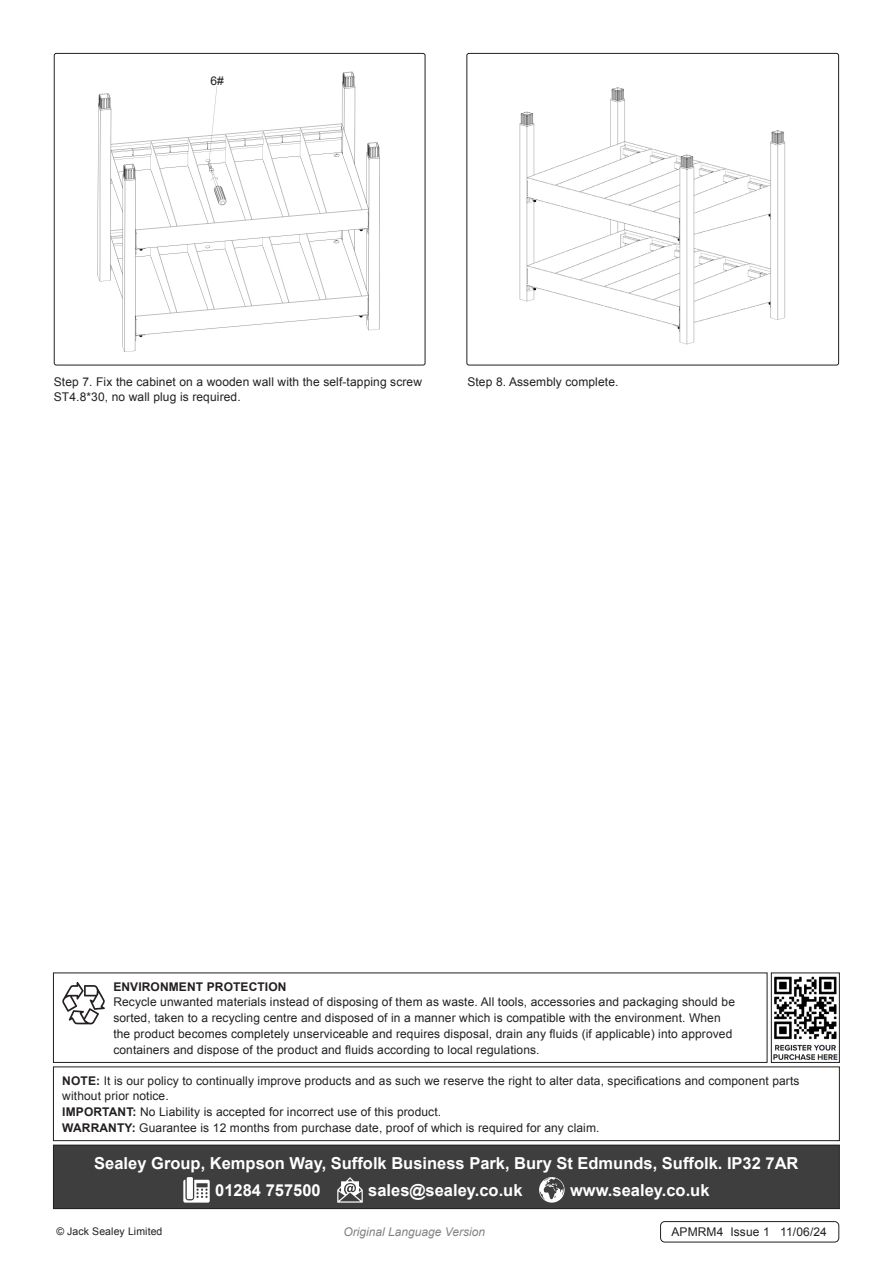
<style>
.page{position:relative;width:893px;height:1263px;background:#fff}
.page>*{position:absolute;margin:0;border:0;box-sizing:border-box;transform-origin:0 0}
.t1{font:700 16.5px "Arial";color:#fff}
.Body{font:12px/15.8px "Arial";letter-spacing:.01em;color:#231f20}
.t2{font:italic 12px "Arial";color:#808285}
.Body-2{font:700 12px "Arial";letter-spacing:.01em;color:#231f20}
.Body__Footer{font:12px "Arial";letter-spacing:.01em;color:#231f20}
.Body__Justified__7pt{font:10.5px "Arial";letter-spacing:.01em;color:#231f20}
.s1{font-weight:700}
</style>
<div class="page">
<div style="left:660px;top:1221px;width:179px;height:21px;border:1px solid #231f20;border-radius:4px"></div>
<div style="left:53px;top:1145px;width:786px;height:63px;background:#3e3e3f"></div>
<svg style="left:183px;top:1180px;width:27px;height:22px"></svg>
<div style="left:187px;top:1177px;width:6px;height:22px;background:#fff"></div>
<svg style="left:337px;top:1177px;width:26px;height:25px"></svg>
<svg style="left:539px;top:1177px;width:26px;height:25px"></svg>
<div style="left:53px;top:1145px;width:787px;height:64px;border:1px solid #231f20"></div>
<div style="left:53px;top:1066px;width:787px;height:75px;border:1px solid #231f20"></div>
<div style="left:53px;top:972px;width:714px;height:91px;border:1px solid #231f20"></div>
<svg style="left:62px;top:982px;width:43px;height:42px"></svg>
<img style="left:773px;top:976px;width:65px;height:84px">
<div style="left:771px;top:972px;width:69px;height:91px;border:1px solid #231f20"></div>
<img style="left:97px;top:71px;width:283px;height:281px">
<div style="left:54px;top:53px;width:371px;height:312px;border:1px solid #231f20;border-radius:2px"></div>
<img style="left:519px;top:87px;width:267px;height:258px">
<div style="left:466px;top:53px;width:373px;height:312px;border:1px solid #231f20;border-radius:2px"></div>
<p class="Body" style="left:210px;top:73px;width:15px">6#</p>
<p class="Body" style="left:54px;top:374px;width:370px">Step 7. Fix the cabinet on a wooden wall with the self-tapping screw<br>ST4.8*30, no wall plug is required.</p>
<p class="Body" style="left:467px;top:374px;width:153px">Step 8. Assembly complete.</p>
<p class="Body-2" style="left:113px;top:978px;width:175px">ENVIRONMENT PROTECTION</p>
<p class="Body" style="left:113px;top:994px;width:623px">Recycle unwanted materials instead of disposing of them as waste. All tools, accessories and packaging should be sorted, taken to a recycling centre and disposed of in a manner which is compatible with the environment. When the product becomes completely unserviceable and requires disposal, drain any fluids (if applicable) into approved containers and dispose of the product and fluids according to local regulations.</p>
<p class="Body" style="left:62px;top:1072px;width:739px"><span class="s1">NOTE:</span> It is our policy to continually improve products and as such we reserve the right to alter data, specifications and component parts without prior notice.</p>
<p class="Body" style="left:62px;top:1104px;width:380px"><span class="s1">IMPORTANT:</span> No Liability is accepted for incorrect use of this product.</p>
<p class="Body" style="left:62px;top:1120px;width:539px"><span class="s1">WARRANTY:</span> Guarantee is 12 months from purchase date, proof of which is required for any claim.</p>
<p class="t1" style="left:94px;top:1153px;width:706px">Sealey Group, Kempson Way, Suffolk Business Park, Bury St Edmunds, Suffolk. IP32 7AR</p>
<p class="t1" style="left:215px;top:1179px;width:107px">01284 757500</p>
<p class="t1" style="left:368px;top:1179px;width:156px">sales@sealey.co.uk</p>
<p class="t1" style="left:570px;top:1179px;width:141px">www.sealey.co.uk</p>
<p class="Body__Justified__7pt" style="left:56px;top:1225px;width:108px">© Jack Sealey Limited</p>
<p class="t2" style="left:343px;top:1224px;width:143px">Original Language Version</p>
<p class="Body__Footer" style="left:671px;top:1224px;width:157px">APMRM4 Issue 1 11/06/24</p>
</div>
